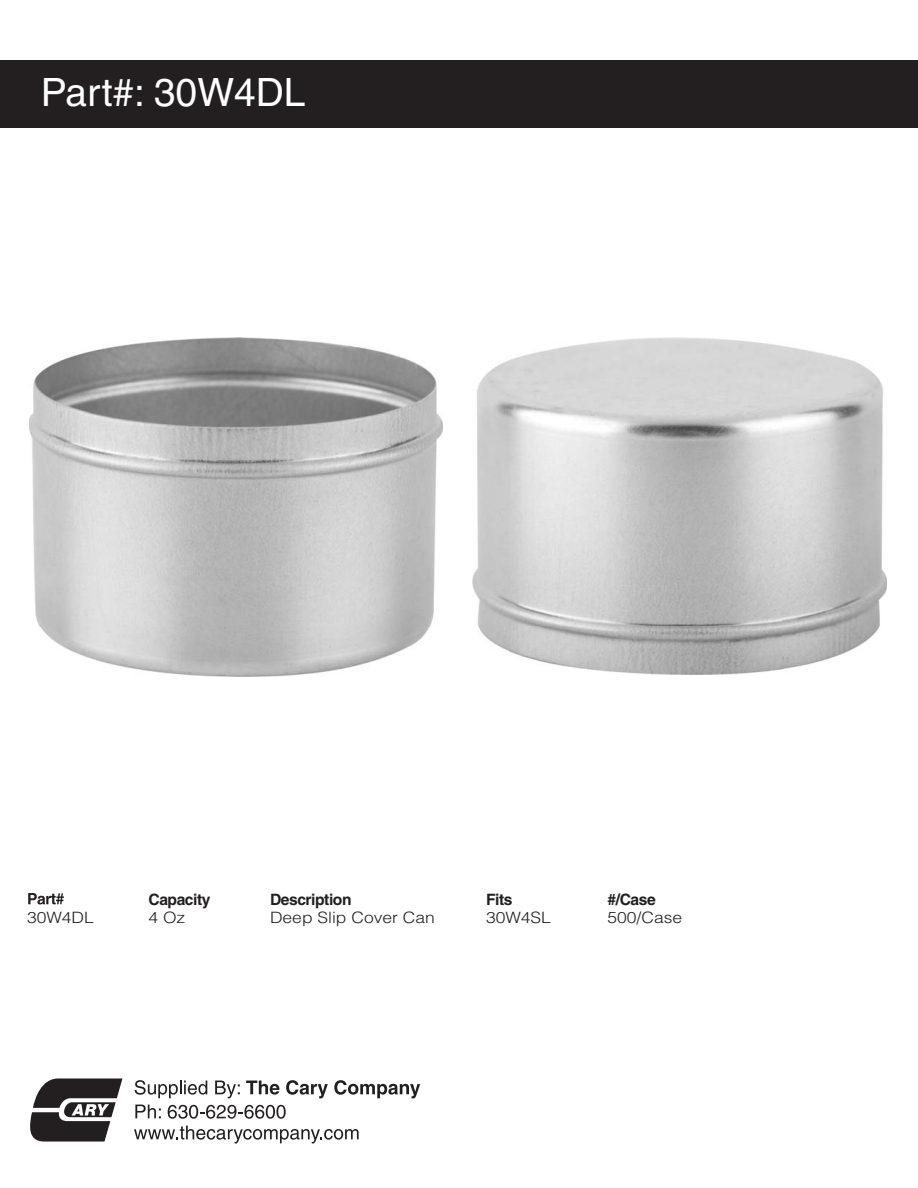
<style>
.page{position:relative;width:918px;height:1188px;background:#fff}
.page>*{position:absolute;margin:0;border:0;box-sizing:border-box;transform-origin:0 0}
.t1{font:39px "Helvetica LT Std";color:#fff}
.t2{font:300 15.6px "Helvetica LT Std";color:#231f20;scale:1.12 1}
.t3{font:700 15.6px "Helvetica LT Std";letter-spacing:-.03em;color:#231f20}
</style>
<div class="page">
<div style="left:0;top:61px;width:918px;height:67px;background:#231f20"></div>
<svg style="left:30px;top:1079px;width:92px;height:63px"></svg>
<svg style="left:135px;top:1080px;width:72px;height:18px"></svg>
<svg style="left:215px;top:1081px;width:25px;height:17px"></svg>
<svg style="left:246px;top:1081px;width:33px;height:14px"></svg>
<svg style="left:286px;top:1080px;width:42px;height:18px"></svg>
<svg style="left:334px;top:1080px;width:86px;height:18px"></svg>
<svg style="left:135px;top:1105px;width:26px;height:13px"></svg>
<svg style="left:168px;top:1105px;width:118px;height:14px"></svg>
<svg style="left:134px;top:1126px;width:225px;height:17px"></svg>
<svg style="left:28px;top:893px;width:36px;height:12px"></svg>
<img style="left:29px;top:338px;width:414px;height:338px">
<img style="left:473px;top:338px;width:414px;height:337px">
<h1 class="t1" style="left:41px;top:70px;width:266px">Part#: 30W4DL</h1>
<p class="t2" style="left:27px;top:909px;width:61px">30W4DL</p>
<p class="t3" style="left:149px;top:890px;width:64px">Capacity</p>
<p class="t2" style="left:149px;top:909px;width:34px">4 Oz</p>
<p class="t3" style="left:270px;top:890px;width:83px">Description</p>
<p class="t2" style="left:270px;top:909px;width:149px">Deep Slip Cover Can</p>
<p class="t3" style="left:486px;top:890px;width:28px">Fits</p>
<p class="t2" style="left:486px;top:909px;width:60px">30W4SL</p>
<p class="t3" style="left:608px;top:890px;width:50px">#/Case</p>
<p class="t2" style="left:608px;top:909px;width:68px">500/Case</p>
</div>
